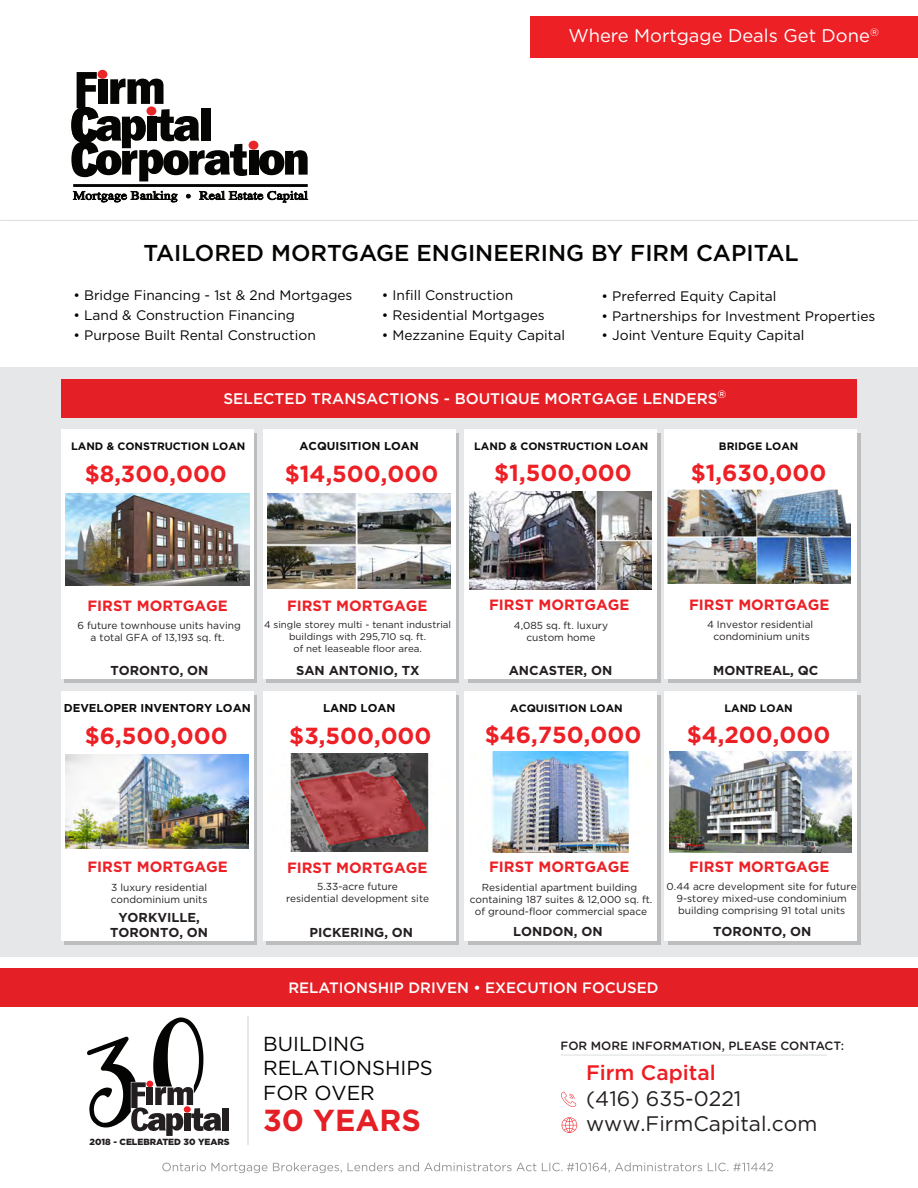
<style>
.page{position:relative;width:918px;height:1188px;background:#fff}
.page>*{position:absolute;margin:0;border:0;box-sizing:border-box;transform-origin:0 0}
.t1{font:700 30.45px "Gotham HTF";color:#e41f25}
.t2{font:700 23.25px "Gotham HTF";color:#ed2026}
.t3{font:500 22.95px "Gotham HTF";color:#040503}
.t4{font:21px/25.2px "Gotham HTF";color:#231f20}
.t5{font:500 21px "Gotham HTF";color:#ee1d23}
.t6{font:20.25px/24.3px "Gotham HTF";color:#040503}
.t7{font:18.3px "Gotham HTF";color:#fff}
.t8{font:500 15.3px "Gotham HTF";color:#fff}
.t9{font:500 15px "Gotham HTF";color:#fff}
.t10{font:700 14.85px "Gotham HTF";color:#ed2026}
.t11{font:13.8px "Gotham HTF";color:#040503}
.t12{font:700 12.9px/15.6px "Gotham HTF";color:#231f20;text-align:center}
.t13{font:500 12px "Gotham Rounded";color:#231f20}
.t14{font:700 11.4px "Gotham HTF";color:#0b0d0b}
.t15{font:700 10.8px "Gotham HTF";color:#0b0d0b}
.t16{font:10.2px/12.1px "Gotham HTF";color:#231f20;text-align:center}
.t17{font:9.75px/11.7px "Gotham HTF";color:#231f20;text-align:center}
.t18{font:900 8.85px "Gotham HTF";color:#211d1e}
</style>
<div class="page">
<div style="left:0;top:367px;width:918px;height:589px;background:#e6e7e9"></div>
<div style="left:64px;top:433px;width:193px;height:250px;background:#bbbdbf"></div>
<div style="left:266px;top:433px;width:193px;height:250px;background:linear-gradient(to right,#bbbdbf,#bbbdbf)"></div>
<div style="left:468px;top:433px;width:192px;height:250px;background:#bbbdbf"></div>
<div style="left:668px;top:433px;width:192px;height:250px;background:#bbbdbf"></div>
<svg style="left:162px;top:1162px;width:611px;height:11px"></svg>
<div style="left:0;top:968px;width:918px;height:39px;background:#e41f25"></div>
<hr style="left:561px;top:1055px;width:266px;height:1px;background:#dcdddf">
<div style="left:465px;top:430px;width:192px;height:249px;background:#fff"></div>
<div style="left:61px;top:430px;width:193px;height:249px;background:#fff"></div>
<div style="left:263px;top:430px;width:192px;height:249px;background:#fff"></div>
<img style="left:66px;top:494px;width:183px;height:91px">
<img style="left:268px;top:493px;width:183px;height:96px">
<img style="left:469px;top:491px;width:183px;height:99px">
<div style="left:664px;top:430px;width:193px;height:249px;background:#fff"></div>
<div style="left:61px;top:379px;width:796px;height:39px;background:#e41f25"></div>
<svg style="left:186px;top:194px;width:5px;height:4px"></svg>
<svg style="left:199px;top:191px;width:109px;height:11px"></svg>
<svg style="left:73px;top:191px;width:104px;height:11px"></svg>
<hr style="left:73px;top:184px;width:235px;height:3px;background:#050504">
<svg style="left:259px;top:150px;width:49px;height:25px"></svg>
<div style="left:249px;top:150px;width:9px;height:25px;background:#050504"></div>
<div style="left:249px;top:141px;width:9px;height:9px;background:#ea2728;border-radius:50%"></div>
<div style="left:98px;top:70px;width:9px;height:9px;background:#ea2728;border-radius:50%"></div>
<svg style="left:71px;top:72px;width:176px;height:109px"></svg>
<div style="left:531px;top:17px;width:387px;height:41px;background:#ed2026"></div>
<hr style="left:0;top:220px;width:918px;height:1px;background:#dcdddf">
<img style="left:667px;top:490px;width:183px;height:94px">
<div style="left:64px;top:695px;width:193px;height:249px;background:#bbbdbf"></div>
<div style="left:266px;top:695px;width:193px;height:249px;background:linear-gradient(to right,#bbbdbf,#bbbdbf)"></div>
<div style="left:468px;top:695px;width:192px;height:249px;background:#bbbdbf"></div>
<div style="left:668px;top:695px;width:192px;height:249px;background:#bbbdbf"></div>
<div style="left:465px;top:692px;width:192px;height:249px;background:#fff"></div>
<div style="left:61px;top:692px;width:193px;height:249px;background:#fff"></div>
<div style="left:263px;top:692px;width:192px;height:249px;background:#fff"></div>
<img style="left:66px;top:754px;width:183px;height:94px">
<img style="left:290px;top:754px;width:139px;height:98px">
<img style="left:489px;top:752px;width:141px;height:101px">
<div style="left:664px;top:692px;width:193px;height:249px;background:#fff"></div>
<img style="left:669px;top:752px;width:183px;height:101px">
<div style="left:223px;top:1108px;width:6px;height:23px;background:#231f20"></div>
<svg style="left:87px;top:1017px;width:134px;height:119px"></svg>
<svg style="left:561px;top:1092px;width:15px;height:15px"></svg>
<svg style="left:562px;top:1117px;width:15px;height:16px"></svg>
<hr style="left:248px;top:1016px;width:1px;height:128px;background:#e6e7e9">
<h3 class="t7" style="left:568px;top:26px;width:312px">Where Mortgage Deals Get Done<sup>®</sup></h3>
<h3 class="t3" style="left:143px;top:239px;width:657px">TAILORED MORTGAGE ENGINEERING BY FIRM CAPITAL</h3>
<h3 class="t11" style="left:73px;top:288px;width:281px">• Bridge Financing - 1st &amp; 2nd Mortgages</h3>
<h3 class="t11" style="left:73px;top:308px;width:223px">• Land &amp; Construction Financing</h3>
<h3 class="t11" style="left:73px;top:328px;width:244px">• Purpose Built Rental Construction</h3>
<h3 class="t11" style="left:382px;top:288px;width:133px">• Infill Construction</h3>
<h3 class="t11" style="left:382px;top:308px;width:164px">• Residential Mortgages</h3>
<h3 class="t11" style="left:382px;top:328px;width:185px">• Mezzanine Equity Capital</h3>
<h3 class="t11" style="left:601px;top:288px;width:177px">• Preferred Equity Capital</h3>
<h3 class="t11" style="left:601px;top:308px;width:275px">• Partnerships for Investment Properties</h3>
<h3 class="t11" style="left:601px;top:328px;width:205px">• Joint Venture Equity Capital</h3>
<h3 class="t8" style="left:223px;top:390px;width:504px">SELECTED TRANSACTIONS - BOUTIQUE MORTGAGE LENDERS<sup>®</sup></h3>
<p class="t15" style="left:71px;top:440px;width:176px">LAND &amp; CONSTRUCTION LOAN</p>
<h2 class="t2" style="left:85px;top:461px;width:144px">$8,300,000</h2>
<p class="t14" style="left:300px;top:439px;width:121px">ACQUISITION LOAN</p>
<h2 class="t2" style="left:285px;top:461px;width:155px">$14,500,000</h2>
<p class="t15" style="left:474px;top:440px;width:176px">LAND &amp; CONSTRUCTION LOAN</p>
<h2 class="t2" style="left:494px;top:459px;width:139px">$1,500,000</h2>
<p class="t15" style="left:719px;top:440px;width:81px">BRIDGE LOAN</p>
<h2 class="t2" style="left:691px;top:459px;width:137px">$1,630,000</h2>
<h3 class="t10" style="left:88px;top:597px;width:142px">FIRST MORTGAGE</h3>
<p class="t16" style="left:77px;top:619px;width:165px">6 future townhouse units having a total GFA of 13,193 sq. ft.</p>
<p class="t12" style="left:110px;top:662px;width:100px">TORONTO, ON</p>
<p class="t14" style="left:64px;top:701px;width:189px">DEVELOPER INVENTORY LOAN</p>
<h2 class="t2" style="left:85px;top:722px;width:145px">$6,500,000</h2>
<h3 class="t10" style="left:287px;top:597px;width:142px">FIRST MORTGAGE</h3>
<p class="t17" style="left:264px;top:619px;width:189px">4 single storey multi - tenant industrial buildings with 295,710 sq. ft.<br>of net leaseable floor area.</p>
<p class="t12" style="left:296px;top:662px;width:125px">SAN ANTONIO, TX</p>
<p class="t14" style="left:323px;top:701px;width:74px">LAND LOAN</p>
<h2 class="t2" style="left:289px;top:722px;width:144px">$3,500,000</h2>
<h3 class="t10" style="left:489px;top:596px;width:142px">FIRST MORTGAGE</h3>
<p class="t16" style="left:514px;top:619px;width:96px">4,085 sq. ft. luxury custom home</p>
<p class="t12" style="left:509px;top:662px;width:105px">ANCASTER, ON</p>
<p class="t15" style="left:510px;top:702px;width:114px">ACQUISITION LOAN</p>
<h2 class="t2" style="left:485px;top:721px;width:158px">$46,750,000</h2>
<h3 class="t10" style="left:689px;top:596px;width:142px">FIRST MORTGAGE</h3>
<p class="t16" style="left:707px;top:618px;width:108px">4 Investor residential condominium units</p>
<p class="t12" style="left:713px;top:662px;width:107px">MONTREAL, QC</p>
<p class="t15" style="left:724px;top:702px;width:70px">LAND LOAN</p>
<h2 class="t2" style="left:687px;top:721px;width:145px">$4,200,000</h2>
<h3 class="t10" style="left:88px;top:859px;width:142px">FIRST MORTGAGE</h3>
<p class="t16" style="left:111px;top:881px;width:98px;text-align:left">3 luxury residential condominium units</p>
<p class="t12" style="left:110px;top:909px;width:100px">YORKVILLE,<br>TORONTO, ON</p>
<p class="t18" style="left:90px;top:1136px;width:142px">2018 - CELEBRATED 30 YEARS</p>
<h3 class="t10" style="left:287px;top:859px;width:142px">FIRST MORTGAGE</h3>
<p class="t16" style="left:286px;top:880px;width:145px">5.33-acre future<br>residential development site</p>
<p class="t12" style="left:310px;top:924px;width:105px">PICKERING, ON</p>
<h3 class="t10" style="left:489px;top:858px;width:142px">FIRST MORTGAGE</h3>
<p class="t16" style="left:470px;top:881px;width:184px">Residential apartment building containing 187 suites &amp; 12,000 sq. ft. of ground-floor commercial space</p>
<p class="t12" style="left:513px;top:924px;width:91px">LONDON, ON</p>
<h3 class="t10" style="left:689px;top:858px;width:142px">FIRST MORTGAGE</h3>
<p class="t16" style="left:667px;top:880px;width:192px">0.44 acre development site for future<br>9-storey mixed-use condominium building comprising 91 total units</p>
<p class="t12" style="left:713px;top:924px;width:100px">TORONTO, ON</p>
<h3 class="t9" style="left:288px;top:979px;width:372px">RELATIONSHIP DRIVEN • EXECUTION FOCUSED</h3>
<h3 class="t6" style="left:263px;top:1032px;width:171px">BUILDING<br>RELATIONSHIPS<br>FOR OVER</h3>
<h1 class="t1" style="left:263px;top:1103px;width:159px">30 YEARS</h1>
<p class="t13" style="left:561px;top:1037px;width:285px">FOR MORE INFORMATION, PLEASE CONTACT:</p>
<h3 class="t5" style="left:586px;top:1061px;width:131px">Firm Capital</h3>
<h3 class="t4" style="left:586px;top:1085px;width:233px">(416) 635-0221 www.FirmCapital.com</h3>
</div>
